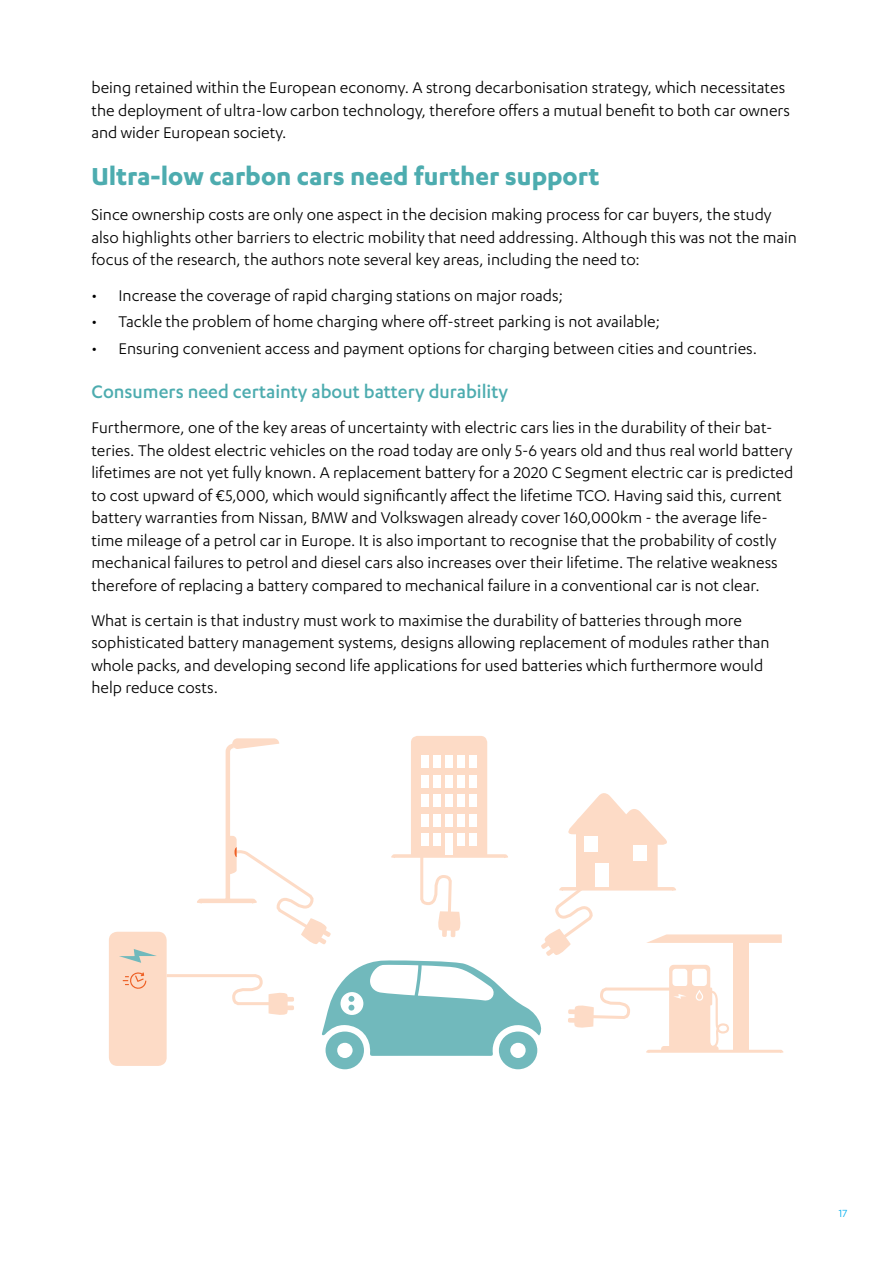
<style>
.page{position:relative;width:893px;height:1263px;background:#fff}
.page>*{position:absolute;margin:0;border:0;box-sizing:border-box;transform-origin:0 0}
.t1{font:700 28.5px "Karbon";color:#4dacaf}
.t2{font:500 21px "Karbon";color:#4dacaf}
.t3{font:18px/22.5px "Karbon";color:#000}
.t4{font:12px "Karbon";color:#00aeef}
</style>
<div class="page">
<div style="left:109px;top:932px;width:58px;height:134px;background:#fddbc6;border-radius:9px"></div>
<svg style="left:119px;top:949px;width:38px;height:14px"></svg>
<svg style="left:123px;top:972px;width:23px;height:17px"></svg>
<svg style="left:164px;top:736px;width:620px;height:334px"></svg>
<p class="t3" style="left:91px;top:76px;width:700px">being retained within the European economy. A strong decarbonisation strategy, which necessitates the deployment of ultra-low carbon technology, therefore offers a mutual benefit to both car owners and wider European society.</p>
<h1 class="t1" style="left:91px;top:160px;width:509px">Ultra-low carbon cars need further support</h1>
<p class="t3" style="left:91px;top:203px;width:707px">Since ownership costs are only one aspect in the decision making process for car buyers, the study also highlights other barriers to electric mobility that need addressing. Although this was not the main focus of the research, the authors note several key areas, including the need to:</p>
<p class="t3" style="left:91px;top:283px;width:473px">• Increase the coverage of rapid charging stations on major roads;</p>
<p class="t3" style="left:91px;top:310px;width:570px">• Tackle the problem of home charging where off-street parking is not available;</p>
<p class="t3" style="left:91px;top:337px;width:667px">• Ensuring convenient access and payment options for charging between cities and countries.</p>
<p class="t2" style="left:91px;top:380px;width:418px">Consumers need certainty about battery durability</p>
<p class="t3" style="left:91px;top:416px;width:703px">Furthermore, one of the key areas of uncertainty with electric cars lies in the durability of their bat&shy;teries. The oldest electric vehicles on the road today are only 5-6 years old and thus real world battery lifetimes are not yet fully known. A replacement battery for a 2020 C Segment electric car is predicted to cost upward of €5,000, which would significantly affect the lifetime TCO. Having said this, current battery warranties from Nissan, BMW and Volkswagen already cover 160,000km - the average life&shy;time mileage of a petrol car in Europe. It is also important to recognise that the probability of costly mechanical failures to petrol and diesel cars also increases over their lifetime. The relative weakness therefore of replacing a battery compared to mechanical failure in a conventional car is not clear.</p>
<p class="t3" style="left:91px;top:609px;width:680px">What is certain is that industry must work to maximise the durability of batteries through more sophisticated battery management systems, designs allowing replacement of modules rather than whole packs, and developing second life applications for used batteries which furthermore would help reduce costs.</p>
<p class="t4" style="left:839px;top:1207px;width:10px">17</p>
</div>
